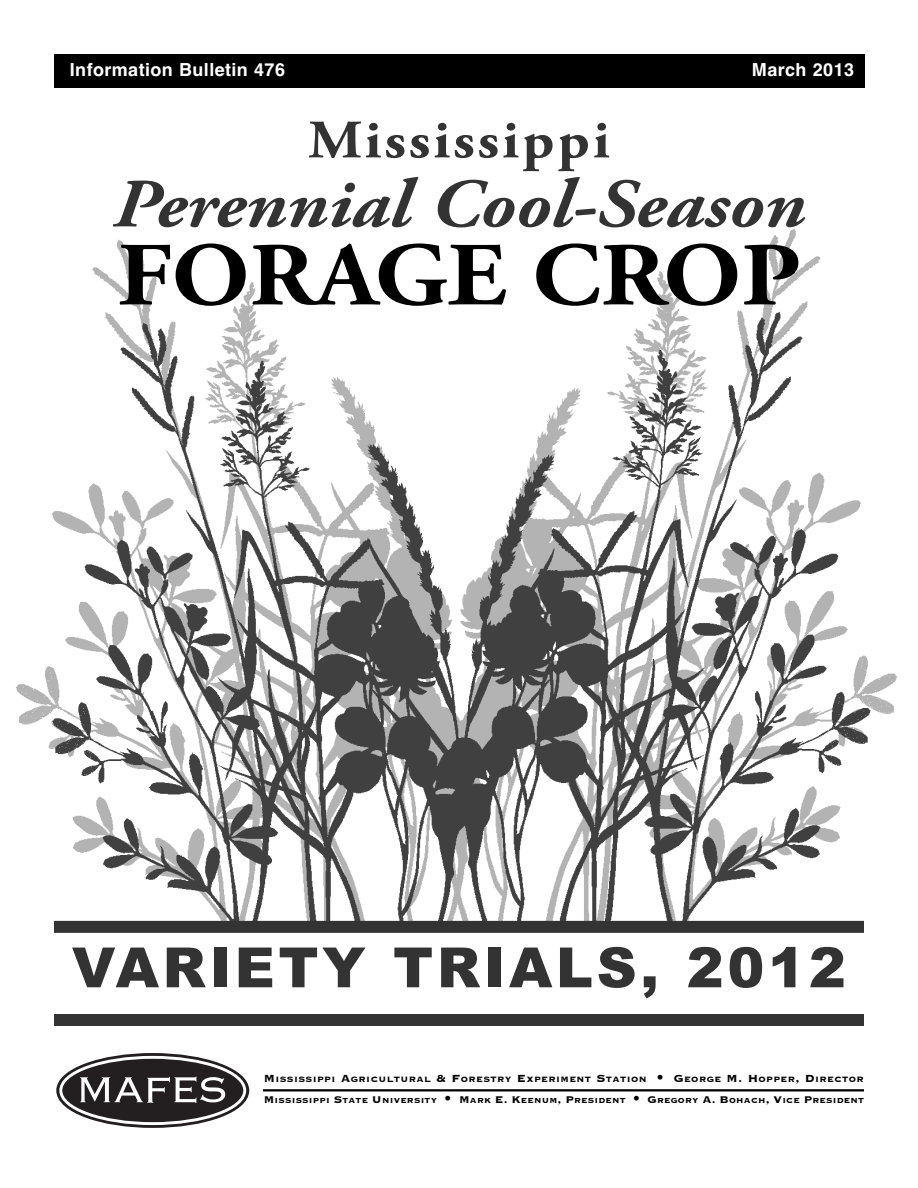
<style>
.page{position:relative;width:918px;height:1188px;background:#fff}
.page>*{position:absolute;margin:0;border:0;box-sizing:border-box;transform-origin:0 0}
.t1{font:700 90px "Adobe Garamond Pro";color:#000;scale:1.1 1}
.t2{font:italic 700 69px "Adobe Garamond Pro";color:#333;scale:1.1 1}
.t3{font:900 55.5px "Arial";letter-spacing:.065em;color:#333}
.t4{font:700 54px "Adobe Garamond Pro";letter-spacing:.05em;color:#333;scale:1.1 1}
.t5{font:700 18px "Helvetica";letter-spacing:.02em;color:#fff}
.t6{font:700 10.2px "Copperplate";letter-spacing:.04em;color:#000}
.t7{font:700 9.6px "Copperplate";letter-spacing:.025em;color:#000}
.s1{font-size:13.5px}
.s2{font-family:"Helvetica Neue LT Std";font-size:13.5px}
.s3{font-size:12.75px}
</style>
<div class="page">
<img style="left:16px;top:239px;width:240px;height:509px">
<img style="left:656px;top:228px;width:241px;height:486px">
<img style="left:49px;top:317px;width:314px;height:604px">
<img style="left:363px;top:307px;width:510px;height:614px">
<div style="left:54px;top:54px;width:810px;height:34px;background:#000"></div>
<div style="left:54px;top:1014px;width:810px;height:12px;background:#333"></div>
<div style="left:56px;top:1053px;width:193px;height:75px;border:6px solid #231f20;border-radius:50%"></div>
<div style="left:61px;top:1057px;width:184px;height:67px;background:#231f20;border-radius:50%"></div>
<div style="left:59px;top:1056px;width:187px;height:69px;border:3px solid #fff;border-radius:50%"></div>
<svg style="left:80px;top:1076px;width:145px;height:27px"></svg>
<hr style="left:263px;top:1089px;width:601px;height:2px;background:#000">
<div style="left:54px;top:921px;width:810px;height:12px;background:#333"></div>
<h3 class="t5" style="left:70px;top:59px;width:217px">Information Bulletin 476</h3>
<h3 class="t5" style="left:752px;top:59px;width:104px">March 2013</h3>
<h3 class="t4" style="left:308px;top:119px;width:276px">Mississippi</h3>
<h2 class="t2" style="left:113px;top:177px;width:631px">Perennial Cool-Season</h2>
<h1 class="t1" style="left:117px;top:240px;width:623px">FORAGE CROP</h1>
<h3 class="t3" style="left:72px;top:936px;width:775px">VARIETY TRIALS, 2012</h3>
<p class="t6" style="left:264px;top:1073px;width:602px"><span class="s1">M</span>ISSISSIPPI <span class="s1">A</span>GRICULTURAL <span class="s1">&amp; F</span>ORESTRY <span class="s1">E</span>XPERIMENT <span class="s1">S</span>TATION <span class="s2">•</span> <span class="s1">G</span>EORGE <span class="s1">M. H</span>OPPER<span class="s1">, D</span>IRECTOR</p>
<p class="t7" style="left:264px;top:1094px;width:602px"><span class="s3">M</span>ISSISSIPPI <span class="s3">S</span>TATE <span class="s3">U</span>NIVERSITY <span class="s2">•</span> <span class="s3">M</span>ARK <span class="s3">E. K</span>EENUM<span class="s3">, P</span>RESIDENT <span class="s2">•</span> <span class="s3">G</span>REGORY <span class="s3">A. B</span>OHACH<span class="s3">, V</span>ICE <span class="s3">P</span>RESIDENT</p>
</div>
